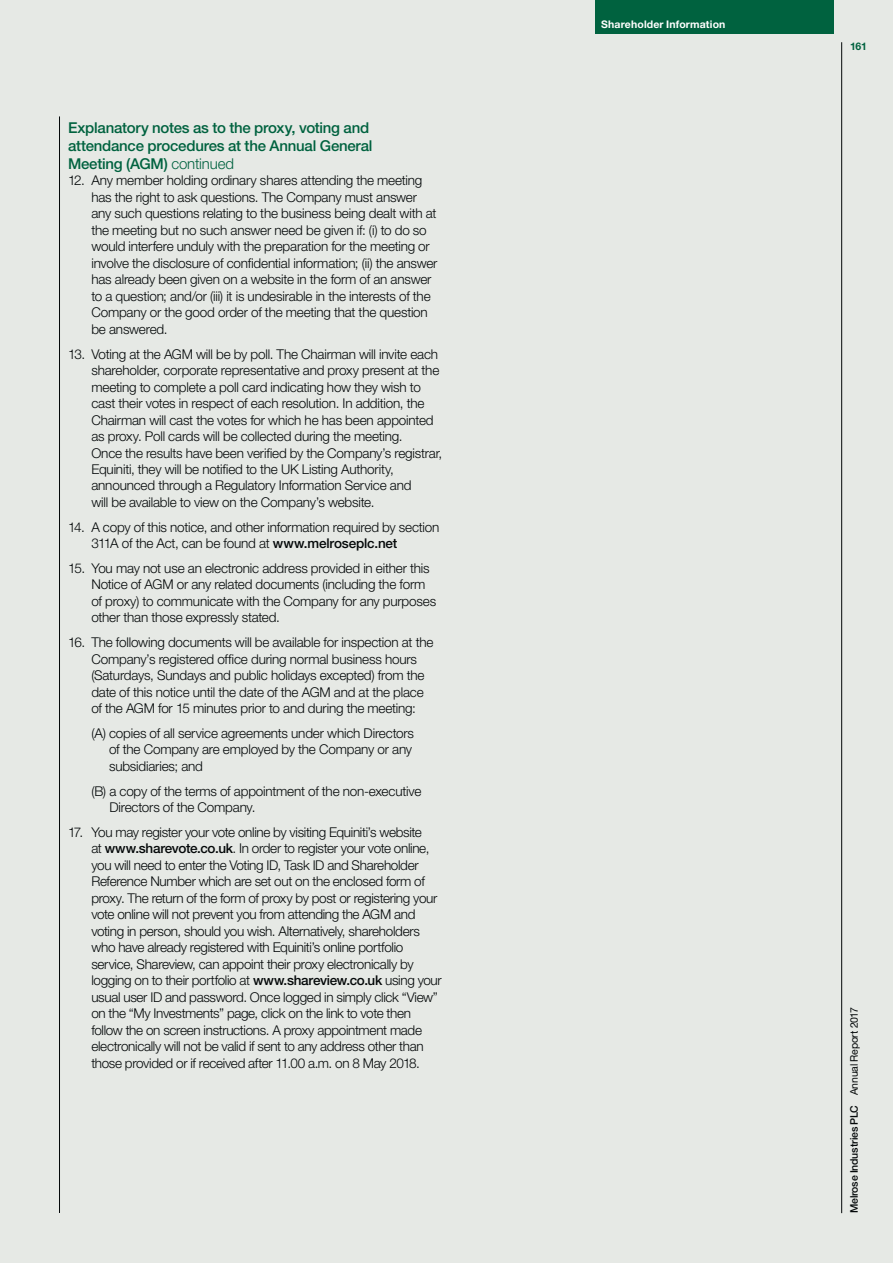
<style>
.page{position:relative;width:893px;height:1263px;background:#e6e9e5}
.page>*{position:absolute;margin:0;border:0;box-sizing:border-box;transform-origin:0 0}
.t1{font:500 15px/18px "Helvetica Neue LT Std";letter-spacing:-.015em;color:#00623f}
.t2{font:300 13.5px/16.5px "Helvetica Neue LT Std";letter-spacing:-.015em;color:#040809}
.t3{font:500 10.5px "Helvetica Neue LT Std";letter-spacing:-.02em;color:#040809}
.t4{font:700 10.5px "Helvetica Neue LT Std";letter-spacing:.015em;color:#fff}
.t5{font:700 10.5px "Helvetica Neue LT Std";color:#00623f}
.s1{font-weight:300}
.s2{font-weight:500}
.s3{font-weight:400}
</style>
<div class="page">
<hr style="left:59px;top:116px;width:1px;height:1097px;background:#040809">
<div style="left:595px;top:0;width:238px;height:34px;background:#00623f"></div>
<hr style="left:841px;top:42px;width:1px;height:1171px;background:#040809">
<p class="t1" style="left:68px;top:120px;width:306px">Explanatory notes as to the proxy, voting and attendance procedures at the Annual General<br>Meeting (AGM) <span class="s1">continued</span></p>
<p class="t2" style="left:91px;top:174px;width:348px;text-indent:-23px">12. Any member holding ordinary shares attending the meeting has the right to ask questions. The Company must answer any such questions relating to the business being dealt with at the meeting but no such answer need be given if: (i) to do so would interfere unduly with the preparation for the meeting or involve the disclosure of confidential information; (ii) the answer has already been given on a website in the form of an answer to a question; and/or (iii) it is undesirable in the interests of the Company or the good order of the meeting that the question be answered.</p>
<p class="t2" style="left:91px;top:347px;width:352px;text-indent:-23px">13. Voting at the AGM will be by poll. The Chairman will invite each shareholder, corporate representative and proxy present at the meeting to complete a poll card indicating how they wish to cast their votes in respect of each resolution. In addition, the Chairman will cast the votes for which he has been appointed as proxy. Poll cards will be collected during the meeting.<br>Once the results have been verified by the Company’s registrar, Equiniti, they will be notified to the UK Listing Authority, announced through a Regulatory Information Service and<br>will be available to view on the Company’s website.</p>
<p class="t2" style="left:91px;top:520px;width:350px;text-indent:-23px">14. A copy of this notice, and other information required by section<br>311A of the Act, can be found at <span class="s2">www.melroseplc.net</span></p>
<p class="t2" style="left:91px;top:561px;width:346px;text-indent:-23px">15. You may not use an electronic address provided in either this Notice of AGM or any related documents (including the form of proxy) to communicate with the Company for any purposes other than those expressly stated.</p>
<p class="t2" style="left:91px;top:635px;width:344px;text-indent:-23px">16. The following documents will be available for inspection at the Company’s registered office during normal business hours (Saturdays, Sundays and public holidays excepted) from the date of this notice until the date of the AGM and at the place of the AGM for 15 minutes prior to and during the meeting:</p>
<p class="t2" style="left:109px;top:726px;width:306px;text-indent:-18px">(A) copies of all service agreements under which Directors of the Company are employed by the Company or any subsidiaries; and</p>
<p class="t2" style="left:109px;top:784px;width:313px;text-indent:-18px">(B) a copy of the terms of appointment of the non-executive<br>Directors of the Company.</p>
<p class="t2" style="left:91px;top:825px;width:352px;text-indent:-23px">17. You may register your vote online by visiting Equiniti’s website<br>at <span class="s2">www.sharevote.co.uk</span>. In order to register your vote online, you will need to enter the Voting ID, Task ID and Shareholder Reference Number which are set out on the enclosed form of proxy. The return of the form of proxy by post or registering your vote online will not prevent you from attending the AGM and voting in person, should you wish. Alternatively, shareholders who have already registered with Equiniti’s online portfolio service, Shareview, can appoint their proxy electronically by logging on to their portfolio at <span class="s2">www.shareview.co.uk</span> using your usual user ID and password. Once logged in simply click “View” on the “My Investments” page, click on the link to vote then follow the on screen instructions. A proxy appointment made electronically will not be valid if sent to any address other than those provided or if received after 11.00 a.m. on 8 May 2018.</p>
<p class="t4" style="left:601px;top:20px;width:126px">Shareholder Information</p>
<p class="t5" style="left:850px;top:42px;width:18px">161</p>
<p class="t3" style="left:850px;top:1213px;width:208px;rotate:-90deg">Melrose Industries PLC <span class="s3">Annual Report 2017</span></p>
</div>
